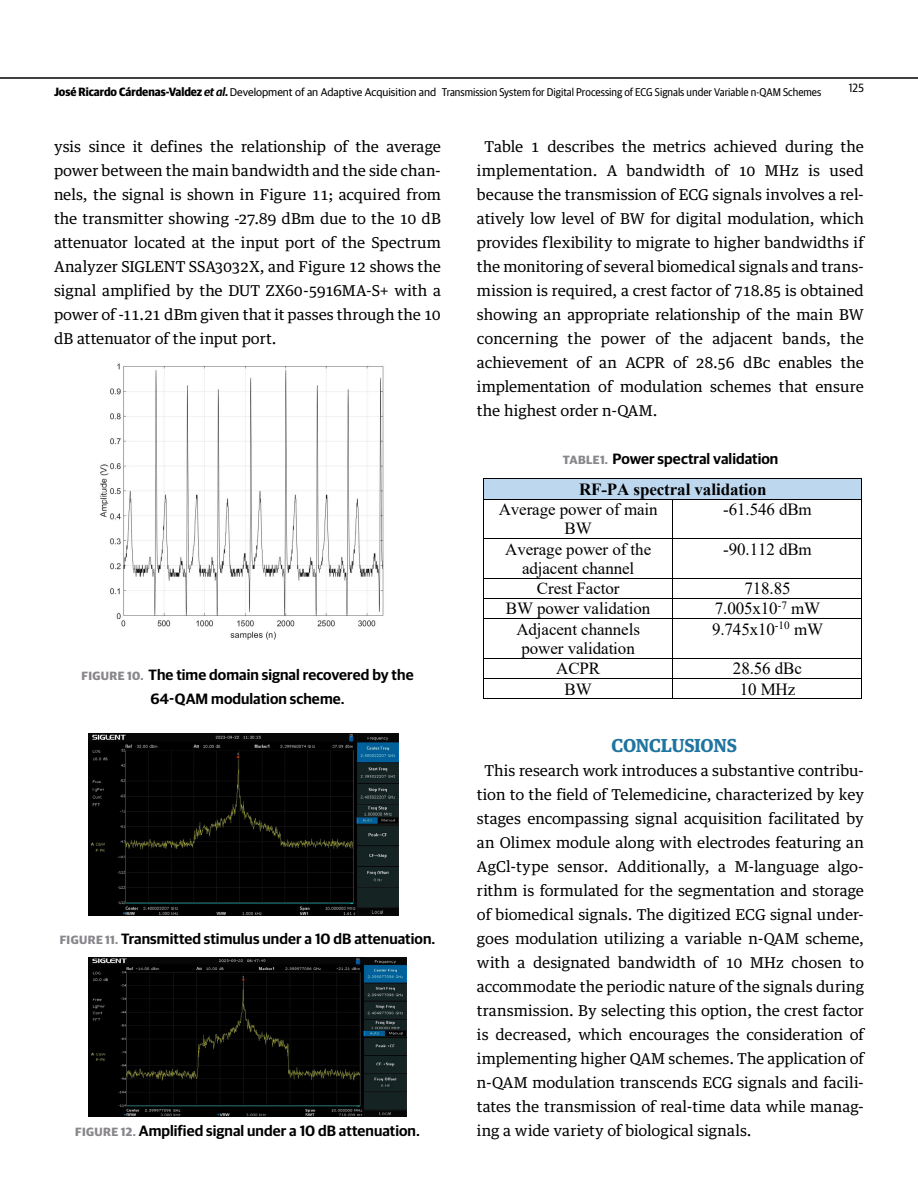
<style>
.page{position:relative;width:918px;height:1188px;background:#fff}
.page>*{position:absolute;margin:0;border:0;box-sizing:border-box;transform-origin:0 0}
.t1{font:700 18px "Guardian Egyptian Text";letter-spacing:-.02em;color:#1f74a0}
.t2{font:16.95px/19.2px "Times New Roman";letter-spacing:-.005em;color:#000;text-align:center}
.t3{font:700 16.95px "Times New Roman";letter-spacing:-.005em;color:#000}
.t4{font:15px/24px "Guardian Egyptian Text";color:#000;text-align:justify}
.t5{font:600 15px/24px "Guardian Sans";letter-spacing:.005em;color:#000;text-align:center}
.t6{font:12px "Guardian Sans Narrow";color:#000}
.t7{font:11.25px "Guardian Sans Narrow";color:#000}
.s1{font-weight:700;font-size:12px}
.s2{font-family:"Guardian Sans";font-weight:600;font-style:italic;font-size:12px}
.s3{font-family:"Guardian Sans"}
.s4{font-weight:700;font-size:12px;color:#89878c}
</style>
<div class="page">
<hr style="left:0;top:77px;width:918px;height:2px;background:#000">
<img style="left:89px;top:733px;width:310px;height:182px">
<img style="left:89px;top:957px;width:317px;height:159px">
<div style="left:484px;top:479px;width:378px;height:20px;background:#bdd7ee"></div>
<hr style="left:484px;top:478px;width:377px;height:1px;background:#000">
<svg style="left:483px;top:478px;width:1px;height:21px"></svg>
<hr style="left:484px;top:499px;width:188px;height:1px;background:#000">
<hr style="left:673px;top:499px;width:188px;height:1px;background:#000">
<svg style="left:861px;top:478px;width:1px;height:21px"></svg>
<hr style="left:483px;top:499px;width:1px;height:39px;background:#000">
<hr style="left:672px;top:499px;width:1px;height:39px;background:#000">
<hr style="left:861px;top:499px;width:1px;height:39px;background:#000">
<hr style="left:484px;top:538px;width:188px;height:1px;background:#000">
<hr style="left:673px;top:538px;width:188px;height:1px;background:#000">
<hr style="left:483px;top:539px;width:1px;height:39px;background:#000">
<hr style="left:672px;top:539px;width:1px;height:39px;background:#000">
<hr style="left:861px;top:539px;width:1px;height:39px;background:#000">
<hr style="left:484px;top:578px;width:188px;height:1px;background:#000">
<hr style="left:673px;top:578px;width:188px;height:1px;background:#000">
<hr style="left:484px;top:598px;width:188px;height:1px;background:#000">
<hr style="left:673px;top:598px;width:188px;height:1px;background:#000">
<svg style="left:483px;top:578px;width:1px;height:41px"></svg>
<hr style="left:484px;top:618px;width:188px;height:1px;background:#000">
<svg style="left:672px;top:578px;width:1px;height:41px"></svg>
<hr style="left:673px;top:618px;width:188px;height:1px;background:#000">
<svg style="left:861px;top:578px;width:1px;height:41px"></svg>
<hr style="left:483px;top:619px;width:1px;height:39px;background:#000">
<hr style="left:672px;top:619px;width:1px;height:39px;background:#000">
<hr style="left:861px;top:619px;width:1px;height:39px;background:#000">
<hr style="left:484px;top:658px;width:188px;height:1px;background:#000">
<hr style="left:673px;top:658px;width:188px;height:1px;background:#000">
<hr style="left:484px;top:678px;width:188px;height:1px;background:#000">
<hr style="left:673px;top:678px;width:188px;height:1px;background:#000">
<svg style="left:483px;top:658px;width:1px;height:41px"></svg>
<hr style="left:484px;top:698px;width:188px;height:1px;background:#000">
<svg style="left:672px;top:658px;width:1px;height:41px"></svg>
<hr style="left:673px;top:698px;width:188px;height:1px;background:#000">
<svg style="left:861px;top:658px;width:1px;height:41px"></svg>
<img style="left:100px;top:363px;width:284px;height:277px">
<p class="t7" style="left:54px;top:84px;width:769px"><span class="s1">José Ricardo Cárdenas-Valdez</span> <span class="s2">et al</span><span class="s1">.</span> <span class="s3">Development of an Adaptive Acquisition and</span> Transmission System for Digital Processing of ECG Signals under Variable n-QAM Schemes</p>
<p class="t6" style="left:849px;top:80px;width:17px">125</p>
<p class="t4" style="left:54px;top:133px;width:389px">ysis since it defines the relationship of the average power between the main bandwidth and the side chan&shy;nels, the signal is shown in Figure 11; acquired from the transmitter showing -27.89 dBm due to the 10 dB attenuator located at the input port of the Spectrum Analyzer SIGLENT SSA3032X, and Figure 12 shows the signal amplified by the DUT ZX60-5916MA-S+ with a power of -11.21 dBm given that it passes through the 10 dB attenuator of the input port.</p>
<p class="t5" style="left:82px;top:661px;width:333px"><span class="s4">FIGURE 10.</span> The time domain signal recovered by the<br>64-QAM modulation scheme.</p>
<p class="t5" style="left:60px;top:925px;width:377px"><span class="s4">FIGURE 11.</span> Transmitted stimulus under a 10 dB attenuation.</p>
<p class="t5" style="left:75px;top:1117px;width:346px"><span class="s4">FIGURE 12.</span> Amplified signal under a 10 dB attenuation.</p>
<p class="t4" style="left:477px;top:133px;width:389px;text-indent:7px">Table 1 describes the metrics achieved during the implementation. A bandwidth of 10 MHz is used because the transmission of ECG signals involves a rel&shy;atively low level of BW for digital modulation, which provides flexibility to migrate to higher bandwidths if the monitoring of several biomedical signals and trans&shy;mission is required, a crest factor of 718.85 is obtained showing an appropriate relationship of the main BW concerning the power of the adjacent bands, the achievement of an ACPR of 28.56 dBc enables the implementation of modulation schemes that ensure the highest order n-QAM.</p>
<p class="t5" style="left:563px;top:445px;width:217px"><span class="s4">TABLE1.</span> Power spectral validation</p>
<p class="t3" style="left:579px;top:477px;width:189px">RF-PA spectral validation</p>
<p class="t2" style="left:499px;top:499px;width:161px">Average power of main<br>BW</p>
<p class="t2" style="left:723px;top:499px;width:90px">-61.546 dBm</p>
<p class="t2" style="left:505px;top:539px;width:147px">Average power of the adjacent channel</p>
<p class="t2" style="left:723px;top:539px;width:90px">-90.112 dBm</p>
<p class="t2" style="left:537px;top:579px;width:84px">Crest Factor</p>
<p class="t2" style="left:744px;top:579px;width:48px">718.85</p>
<p class="t2" style="left:506px;top:599px;width:146px">BW power validation</p>
<p class="t2" style="left:715px;top:599px;width:107px">7.005x10<sup>-7</sup> mW</p>
<p class="t2" style="left:516px;top:619px;width:125px">Adjacent channels power validation</p>
<p class="t2" style="left:712px;top:619px;width:113px">9.745x10<sup>-10</sup> mW</p>
<p class="t2" style="left:556px;top:659px;width:45px">ACPR</p>
<p class="t2" style="left:733px;top:659px;width:71px">28.56 dBc</p>
<p class="t2" style="left:565px;top:679px;width:29px">BW</p>
<p class="t2" style="left:740px;top:679px;width:57px">10 MHz</p>
<p class="t1" style="left:611px;top:730px;width:127px">CONCLUSIONS</p>
<p class="t4" style="left:477px;top:757px;width:389px;text-indent:7px">This research work introduces a substantive contribu&shy;tion to the field of Telemedicine, characterized by key stages encompassing signal acquisition facilitated by an Olimex module along with electrodes featuring an AgCl-type sensor. Additionally, a M-language algo&shy;rithm is formulated for the segmentation and storage of biomedical signals. The digitized ECG signal under&shy;goes modulation utilizing a variable n-QAM scheme, with a designated bandwidth of 10 MHz chosen to accommodate the periodic nature of the signals during transmission. By selecting this option, the crest factor is decreased, which encourages the consideration of implementing higher QAM schemes. The application of n-QAM modulation transcends ECG signals and facili&shy;tates the transmission of real-time data while manag&shy;ing a wide variety of biological signals.</p>
</div>
